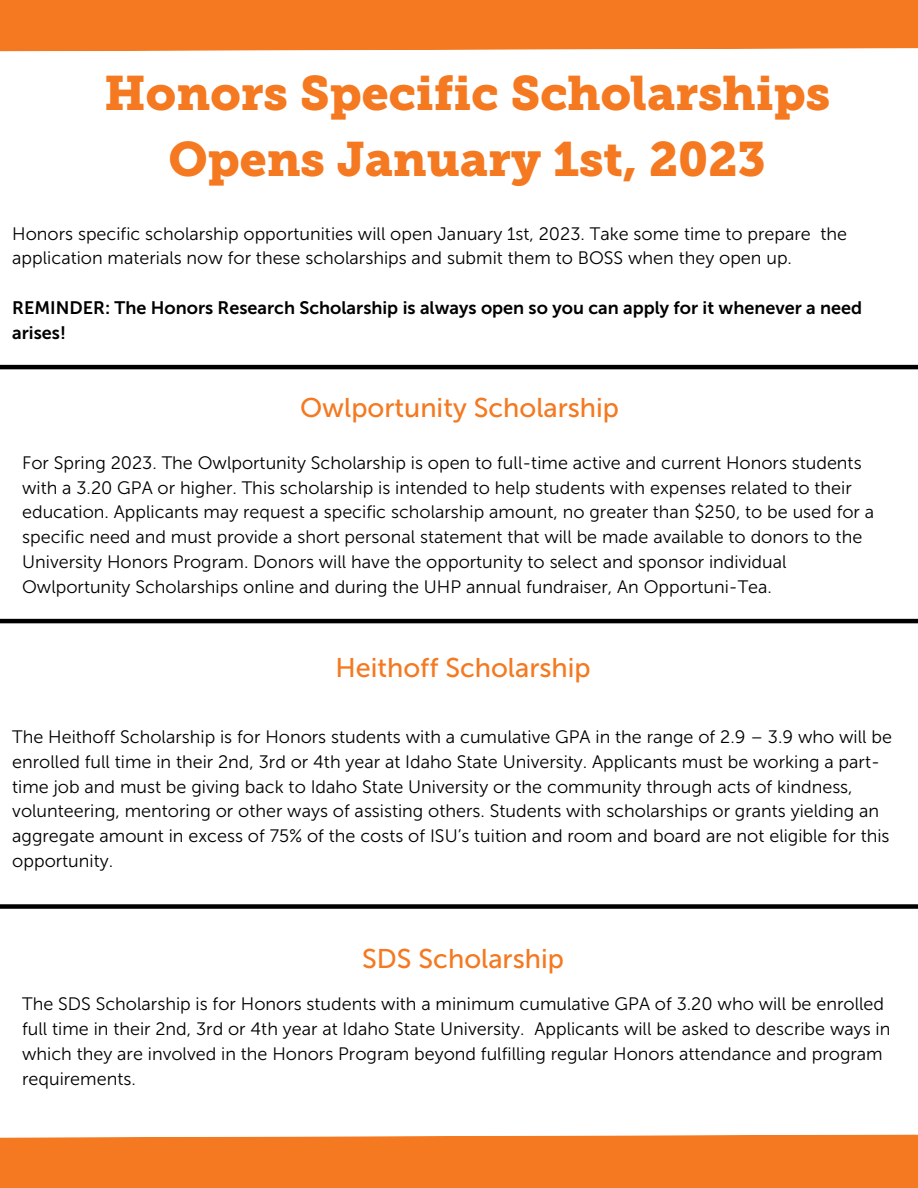
<style>
.page{position:relative;width:918px;height:1188px;background:#fff}
.page>*{position:absolute;margin:0;border:0;box-sizing:border-box;transform-origin:0 0}
.t1{font:48px/66.3px "Museo Slab 900";color:#f47920;text-align:center}
.t2{font:27px "Museo Sans 500";color:#f47920}
.t3{font:18px/24.8px "Museo Sans 300";color:#000}
.t4{font:18px/24.8px "Museo Sans 700";color:#000}
</style>
<div class="page">
<div style="left:0;top:1134px;width:918px;height:54px;background:#f47920"></div>
<hr style="left:0;top:619px;width:918px;height:4px;background:#000">
<div style="left:0;top:904px;width:918px;height:5px;background:#000"></div>
<hr style="left:0;top:365px;width:918px;height:4px;background:#000">
<div style="left:0;top:0;width:918px;height:52px;background:#f47920"></div>
<h1 class="t1" style="left:104px;top:61px;width:728px">Honors Specific Scholarships<br>Opens January 1st, 2023</h1>
<p class="t3" style="left:12px;top:221px;width:836px">Honors specific scholarship opportunities will open January 1st, 2023. Take some time to prepare the application materials now for these scholarships and submit them to BOSS when they open up.</p>
<p class="t4" style="left:12px;top:295px;width:851px">REMINDER: The Honors Research Scholarship is always open so you can apply for it whenever a need arises!</p>
<h2 class="t2" style="left:300px;top:392px;width:321px">Owlportunity Scholarship</h2>
<p class="t3" style="left:22px;top:450px;width:854px">For Spring 2023. The Owlportunity Scholarship is open to full-time active and current Honors students with a 3.20 GPA or higher. This scholarship is intended to help students with expenses related to their education. Applicants may request a specific scholarship amount, no greater than $250, to be used for a specific need and must provide a short personal statement that will be made available to donors to the University Honors Program. Donors will have the opportunity to select and sponsor individual Owlportunity Scholarships online and during the UHP annual fundraiser, An Opportuni-Tea.</p>
<h2 class="t2" style="left:335px;top:651px;width:257px">Heithoff Scholarship</h2>
<p class="t3" style="left:12px;top:725px;width:881px">The Heithoff Scholarship is for Honors students with a cumulative GPA in the range of 2.9 – 3.9 who will be enrolled full time in their 2nd, 3rd or 4th year at Idaho State University. Applicants must be working a part&shy;time job and must be giving back to Idaho State University or the community through acts of kindness, volunteering, mentoring or other ways of assisting others. Students with scholarships or grants yielding an aggregate amount in excess of 75% of the costs of ISU’s tuition and room and board are not eligible for this opportunity.</p>
<h2 class="t2" style="left:362px;top:942px;width:203px">SDS Scholarship</h2>
<p class="t3" style="left:22px;top:992px;width:870px">The SDS Scholarship is for Honors students with a minimum cumulative GPA of 3.20 who will be enrolled full time in their 2nd, 3rd or 4th year at Idaho State University. Applicants will be asked to describe ways in which they are involved in the Honors Program beyond fulfilling regular Honors attendance and program requirements.</p>
</div>
